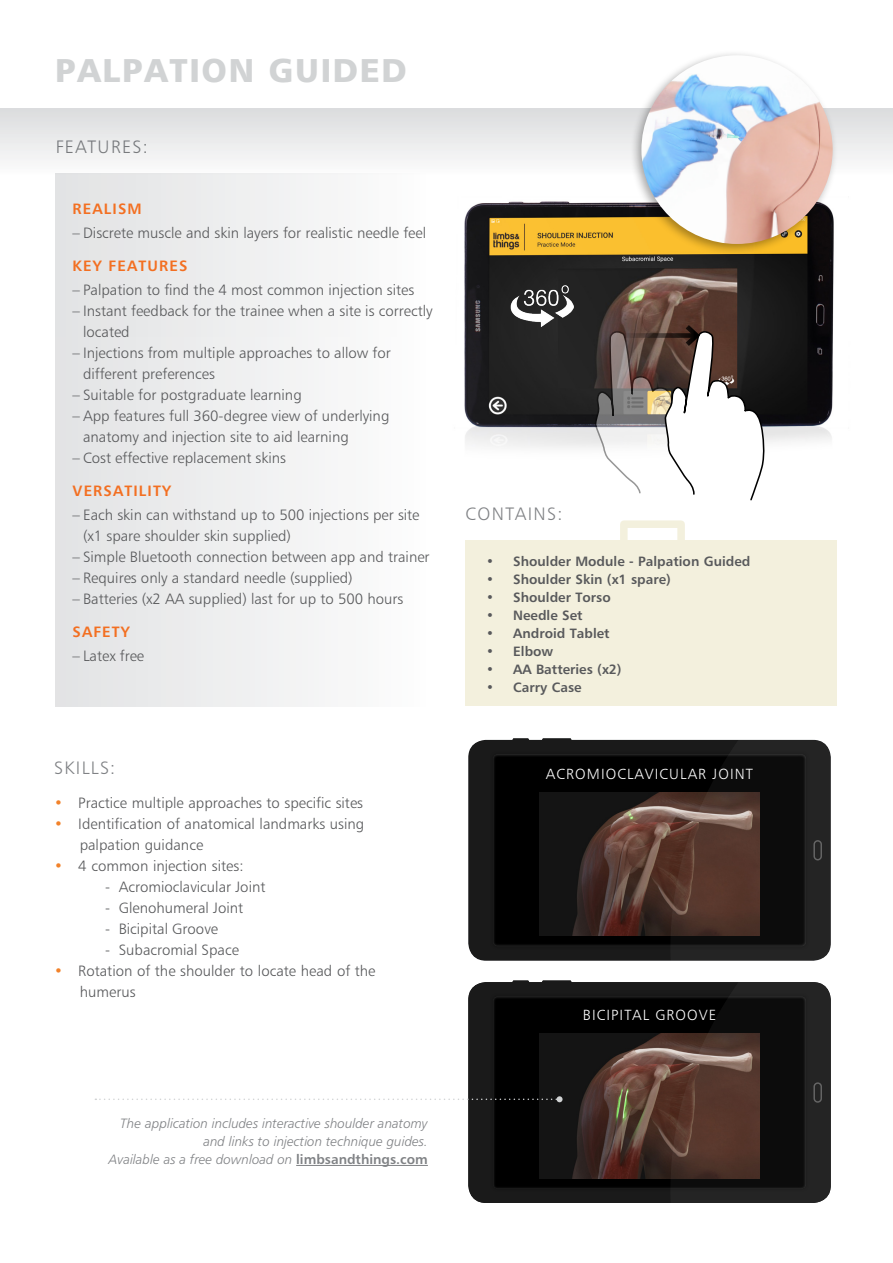
<style>
.page{position:relative;width:893px;height:1263px;background:#fff}
.page>*{position:absolute;margin:0;border:0;box-sizing:border-box;transform-origin:0 0}
.t1{font:33px "Humanist 777 BT Black B";letter-spacing:.05em;color:#d1d3d4}
.t2{font:18px "Humanist 777 BT Light B";letter-spacing:.075em;color:#808285}
.t3{font:15px/21px "Humanist 777 BT Light B";color:#58595b}
.t4{font:15px "Humanist 777 BT Bold B";letter-spacing:.075em;color:#f36f21}
.t5{font:14.7px "Humanist 777 BT Light B";letter-spacing:.075em;color:#fff}
.t6{font:13.5px/18px "Humanist 777 BT Light Italic B";color:#808285;text-align:right}
.t7{font:13.5px "Humanist 777 BT Bold B";color:#58595b}
.s1{color:#f2822a}
.s2{font-family:"Humanist 777 BT Bold B"}
</style>
<div class="page">
<svg style="left:0;top:108px;width:893px;height:66px"></svg>
<div style="left:466px;top:540px;width:371px;height:166px;background:#f3f0dd"></div>
<div style="left:620px;top:520px;width:65px;height:28px;border:8px solid #f3f0dd"></div>
<svg style="left:468px;top:738px;width:347px;height:223px;background:#373737"></svg>
<svg style="left:468px;top:980px;width:202px;height:223px;background:#2c2c2c"></svg>
<div style="left:479px;top:743px;width:340px;height:204px;background:#fff;opacity:.3"></div>
<div style="left:479px;top:985px;width:340px;height:204px;background:#fff;opacity:.3"></div>
<img style="left:539px;top:793px;width:131px;height:143px">
<svg style="left:670px;top:740px;width:161px;height:221px;background:#2f2521"></svg>
<img style="left:539px;top:1033px;width:131px;height:145px">
<svg style="left:670px;top:982px;width:161px;height:221px;background:#2f2421"></svg>
<div style="left:55px;top:174px;width:372px;height:532px;background:linear-gradient(to right,#e2e3e4,#fdfdfd)"></div>
<img style="left:418px;top:161px;width:457px;height:311px">
<div style="left:629px;top:49px;width:210px;height:207px;background:#000;opacity:.35"></div>
<img style="left:641px;top:55px;width:192px;height:189px">
<svg style="left:595px;top:320px;width:172px;height:181px"></svg>
<img style="left:510px;top:274px;width:63px;height:62px">
<hr style="left:296px;top:1165px;width:132px;height:1px;background:#808285">
<svg style="left:95px;top:1096px;width:468px;height:6px"></svg>
<h1 class="t1" style="left:55px;top:49px;width:353px">PALPATION GUIDED</h1>
<p class="t2" style="left:55px;top:136px;width:94px">FEATURES:</p>
<p class="t4" style="left:73px;top:199px;width:71px">REALISM</p>
<p class="t3" style="left:73px;top:222px;width:355px">– Discrete muscle and skin layers for realistic needle feel</p>
<p class="t4" style="left:73px;top:256px;width:116px">KEY FEATURES</p>
<p class="t3" style="left:73px;top:279px;width:343px">– Palpation to find the 4 most common injection sites</p>
<p class="t3" style="left:83px;top:300px;width:351px;text-indent:-10px">– Instant feedback for the trainee when a site is correctly located</p>
<p class="t3" style="left:83px;top:342px;width:309px;text-indent:-10px">– Injections from multiple approaches to allow for different preferences</p>
<p class="t3" style="left:73px;top:384px;width:231px">– Suitable for postgraduate learning</p>
<p class="t3" style="left:83px;top:405px;width:308px;text-indent:-10px">– App features full 360-degree view of underlying anatomy and injection site to aid learning</p>
<p class="t3" style="left:73px;top:447px;width:215px">– Cost effective replacement skins</p>
<p class="t4" style="left:73px;top:481px;width:100px">VERSATILITY</p>
<p class="t3" style="left:83px;top:504px;width:338px;text-indent:-10px">– Each skin can withstand up to 500 injections per site (x1 spare shoulder skin supplied)</p>
<p class="t3" style="left:73px;top:546px;width:359px">– Simple Bluetooth connection between app and trainer</p>
<p class="t3" style="left:73px;top:567px;width:282px">– Requires only a standard needle (supplied)</p>
<p class="t3" style="left:73px;top:588px;width:332px">– Batteries (x2 AA supplied) last for up to 500 hours</p>
<p class="t4" style="left:73px;top:622px;width:59px">SAFETY</p>
<p class="t3" style="left:73px;top:645px;width:73px">– Latex free</p>
<p class="t2" style="left:54px;top:756px;width:63px">SKILLS:</p>
<p class="t3" style="left:54px;top:792px;width:310px"><span class="s1">•</span> Practice multiple approaches to specific sites</p>
<p class="t3" style="left:80px;top:813px;width:286px;text-indent:-26px"><span class="s1">•</span> Identification of anatomical landmarks using palpation guidance</p>
<p class="t3" style="left:54px;top:855px;width:191px"><span class="s1">•</span> 4 common injection sites:</p>
<p class="t3" style="left:105px;top:876px;width:162px">- Acromioclavicular Joint</p>
<p class="t3" style="left:105px;top:897px;width:139px">- Glenohumeral Joint</p>
<p class="t3" style="left:105px;top:918px;width:114px">- Bicipital Groove</p>
<p class="t3" style="left:105px;top:939px;width:135px">- Subacromial Space</p>
<p class="t3" style="left:80px;top:960px;width:297px;text-indent:-26px"><span class="s1">•</span> Rotation of the shoulder to locate head of the humerus</p>
<p class="t2" style="left:466px;top:503px;width:98px">CONTAINS:</p>
<p class="t7" style="left:486px;top:552px;width:266px">• Shoulder Module - Palpation Guided</p>
<p class="t7" style="left:486px;top:570px;width:186px">• Shoulder Skin (x1 spare)</p>
<p class="t7" style="left:486px;top:588px;width:126px">• Shoulder Torso</p>
<p class="t7" style="left:486px;top:606px;width:98px">• Needle Set</p>
<p class="t7" style="left:486px;top:624px;width:125px">• Android Tablet</p>
<p class="t7" style="left:486px;top:642px;width:69px">• Elbow</p>
<p class="t7" style="left:486px;top:660px;width:137px">• AA Batteries (x2)</p>
<p class="t7" style="left:486px;top:678px;width:97px">• Carry Case</p>
<p class="t5" style="left:546px;top:765px;width:209px">ACROMIOCLAVICULAR JOINT</p>
<p class="t5" style="left:583px;top:1006px;width:135px">BICIPITAL GROOVE</p>
<p class="t6" style="left:108px;top:1114px;width:321px">The application includes interactive shoulder anatomy and links to injection technique guides.<br>Available as a free download on <span class="s2">limbsandthings.com</span></p>
</div>
